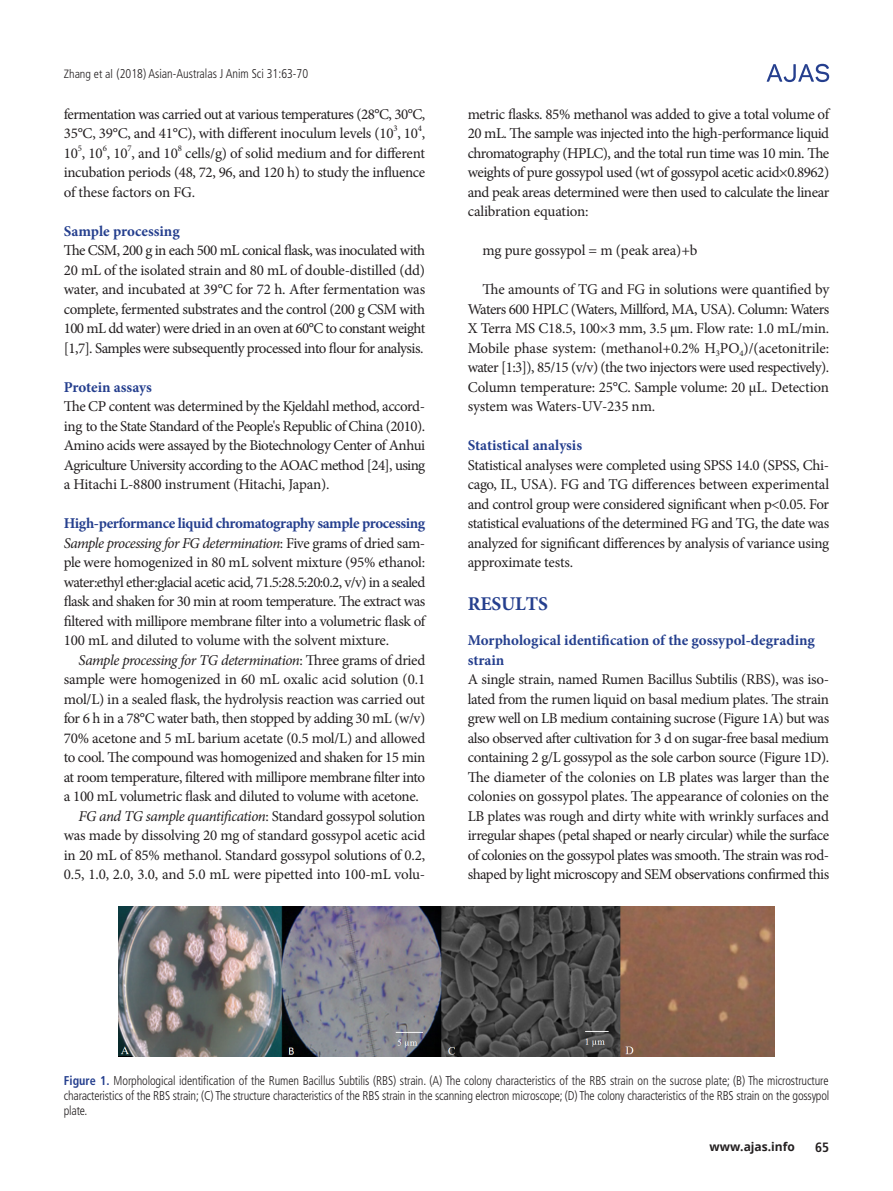
<style>
.page{position:relative;width:893px;height:1191px;background:#fff}
.page>*{position:absolute;margin:0;border:0;box-sizing:border-box;transform-origin:0 0}
.대제목{font:700 19.5px "Minion Pro";letter-spacing:-.01em;color:#253f8e}
.본문{font:15px/19.5px "Minion Pro";letter-spacing:-.025em;color:#231f20;text-align:justify}
.중제목{font:700 15px/19.5px "Minion Pro";letter-spacing:-.005em;color:#253f8e}
.중제목-2{font:700 15px "Minion Pro";letter-spacing:-.025em;color:#253f8e}
.t1{font:700 condensed 13.5px "Frutiger LT Std";color:#231f20}
.표_그림__제목{font:300 condensed 12.75px/15px "Frutiger LT Std";letter-spacing:-.015em;color:#231f20;text-align:justify;scale:.95 1}
.t2{font:700 12px "Open Sans";color:#231f20}
.본문-2{font:8.7px "Minion Pro";color:#231f20}
.s1{font-size:12px}
.s2{font-style:italic}
.s3{font-weight:700;color:#253f8e}
</style>
<div class="page">
<svg style="left:767px;top:64px;width:62px;height:18px"></svg>
<img style="left:118px;top:907px;width:657px;height:149px">
<p class="표_그림__제목" style="left:64px;top:66px;width:259px"><span class="s1">Zhang et al</span> (2018) Asian-Australas J Anim Sci 31:63-70</p>
<p class="본문" style="left:64px;top:104px;width:363px">fermentation was carried out at various temperatures (28°C, 30°C,<br>35°C, 39°C, and 41°C), with different inoculum levels (10 , 10 ,</p>
<p class="본문-2" style="left:393px;top:123px;width:6px">3</p>
<p class="본문-2" style="left:418px;top:123px;width:6px">4</p>
<p class="본문-2" style="left:78px;top:142px;width:6px">5</p>
<p class="본문-2" style="left:103px;top:142px;width:6px">6</p>
<p class="본문-2" style="left:128px;top:142px;width:6px">7</p>
<p class="본문-2" style="left:178px;top:142px;width:6px">8</p>
<p class="본문" style="left:64px;top:143px;width:363px;text-indent:121px">cells/g) of solid medium and for different incubation periods (48, 72, 96, and 120 h) to study the influence of these factors on FG.</p>
<p class="중제목" style="left:64px;top:221px;width:117px">Sample processing</p>
<p class="본문" style="left:64px;top:241px;width:363px">The CSM, 200 g in each 500 mL conical flask, was inoculated with 20 mL of the isolated strain and 80 mL of double-distilled (dd) water, and incubated at 39°C for 72 h. After fermentation was complete, fermented substrates and the control (200 g CSM with 100 mL dd water) were dried in an oven at 60°C to constant weight [1,7]. Samples were subsequently processed into flour for analysis.</p>
<p class="중제목" style="left:64px;top:377px;width:90px">Protein assays</p>
<p class="본문" style="left:64px;top:397px;width:363px">The CP content was determined by the Kjeldahl method, accord&shy;ing to the State Standard of the People's Republic of China (2010).<br>Amino acids were assayed by the Biotechnology Center of Anhui Agriculture University according to the AOAC method [24], using a Hitachi L-8800 instrument (Hitachi, Japan).</p>
<p class="중제목-2" style="left:64px;top:513px;width:363px">High-performance liquid chromatography sample processing</p>
<p class="본문" style="left:64px;top:533px;width:363px"><span class="s2">Sample processing for FG determination</span>: Five grams of dried sam&shy;ple were homogenized in 80 mL solvent mixture (95% ethanol: water:ethyl ether:glacial acetic acid, 71.5:28.5:20:0.2, v/v) in a sealed flask and shaken for 30 min at room temperature. The extract was filtered with millipore membrane filter into a volumetric flask of 100 mL and diluted to volume with the solvent mixture.</p>
<p class="본문" style="left:64px;top:650px;width:363px;text-indent:15px"><span class="s2">Sample processing for TG determination</span>: Three grams of dried sample were homogenized in 60 mL oxalic acid solution (0.1 mol/L) in a sealed flask, the hydrolysis reaction was carried out for 6 h in a 78°C water bath, then stopped by adding 30 mL (w/v)<br>70% acetone and 5 mL barium acetate (0.5 mol/L) and allowed to cool. The compound was homogenized and shaken for 15 min at room temperature, filtered with millipore membrane filter into a 100 mL volumetric flask and diluted to volume with acetone.</p>
<p class="본문" style="left:64px;top:806px;width:363px;text-indent:15px"><span class="s2">FG and TG sample quantification</span>: Standard gossypol solution was made by dissolving 20 mg of standard gossypol acetic acid in 20 mL of 85% methanol. Standard gossypol solutions of 0.2, 0.5, 1.0, 2.0, 3.0, and 5.0 mL were pipetted into 100-mL volu-</p>
<p class="본문" style="left:64px;top:143px;width:116px">10 , 10 , 10 , and 10</p>
<p class="본문" style="left:468px;top:104px;width:363px">metric flasks. 85% methanol was added to give a total volume of 20 mL. The sample was injected into the high-performance liquid chromatography (HPLC), and the total run time was 10 min. The weights of pure gossypol used (wt of gossypol acetic acid×0.8962) and peak areas determined were then used to calculate the linear calibration equation:</p>
<p class="본문" style="left:483px;top:241px;width:216px">mg pure gossypol = m (peak area)+b</p>
<p class="본문" style="left:468px;top:280px;width:363px;text-indent:15px">The amounts of TG and FG in solutions were quantified by Waters 600 HPLC (Waters, Millford, MA, USA). Column: Waters X Terra MS C18.5, 100×3 mm, 3.5 μm. Flow rate: 1.0 mL/min.<br>Mobile phase system: (methanol+0.2% H<sub>3</sub>PO<sub>4</sub>)/(acetonitrile: water [1:3]), 85/15 (v/v) (the two injectors were used respectively).<br>Column temperature: 25°C. Sample volume: 20 μL. Detection system was Waters-UV-235 nm.</p>
<p class="중제목" style="left:468px;top:435px;width:116px">Statistical analysis</p>
<p class="본문" style="left:468px;top:455px;width:363px">Statistical analyses were completed using SPSS 14.0 (SPSS, Chi&shy;cago, IL, USA). FG and TG differences between experimental and control group were considered significant when p&lt;0.05. For statistical evaluations of the determined FG and TG, the date was analyzed for significant differences by analysis of variance using approximate tests.</p>
<p class="대제목" style="left:468px;top:590px;width:82px">RESULTS</p>
<p class="중제목" style="left:468px;top:630px;width:349px">Morphological identification of the gossypol-degrading strain</p>
<p class="본문" style="left:468px;top:670px;width:363px">A single strain, named Rumen Bacillus Subtilis (RBS), was iso&shy;lated from the rumen liquid on basal medium plates. The strain grew well on LB medium containing sucrose (Figure 1A) but was also observed after cultivation for 3 d on sugar-free basal medium containing 2 g/L gossypol as the sole carbon source (Figure 1D).<br>The diameter of the colonies on LB plates was larger than the colonies on gossypol plates. The appearance of colonies on the LB plates was rough and dirty white with wrinkly surfaces and irregular shapes (petal shaped or nearly circular) while the surface of colonies on the gossypol plates was smooth. The strain was rod&shy;shaped by light microscopy and SEM observations confirmed this</p>
<p class="표_그림__제목" style="left:64px;top:1073px;width:807px"><span class="s3">Figure 1.</span> Morphological identification of the Rumen Bacillus Subtilis (RBS) strain. (A) The colony characteristics of the RBS strain on the sucrose plate; (B) The microstructure characteristics of the RBS strain; (C) The structure characteristics of the RBS strain in the scanning electron microscope; (D) The colony characteristics of the RBS strain on the gossypol plate.</p>
<p class="t2" style="left:709px;top:1138px;width:87px">www.ajas.info</p>
<p class="t1" style="left:815px;top:1138px;width:16px">65</p>
</div>
